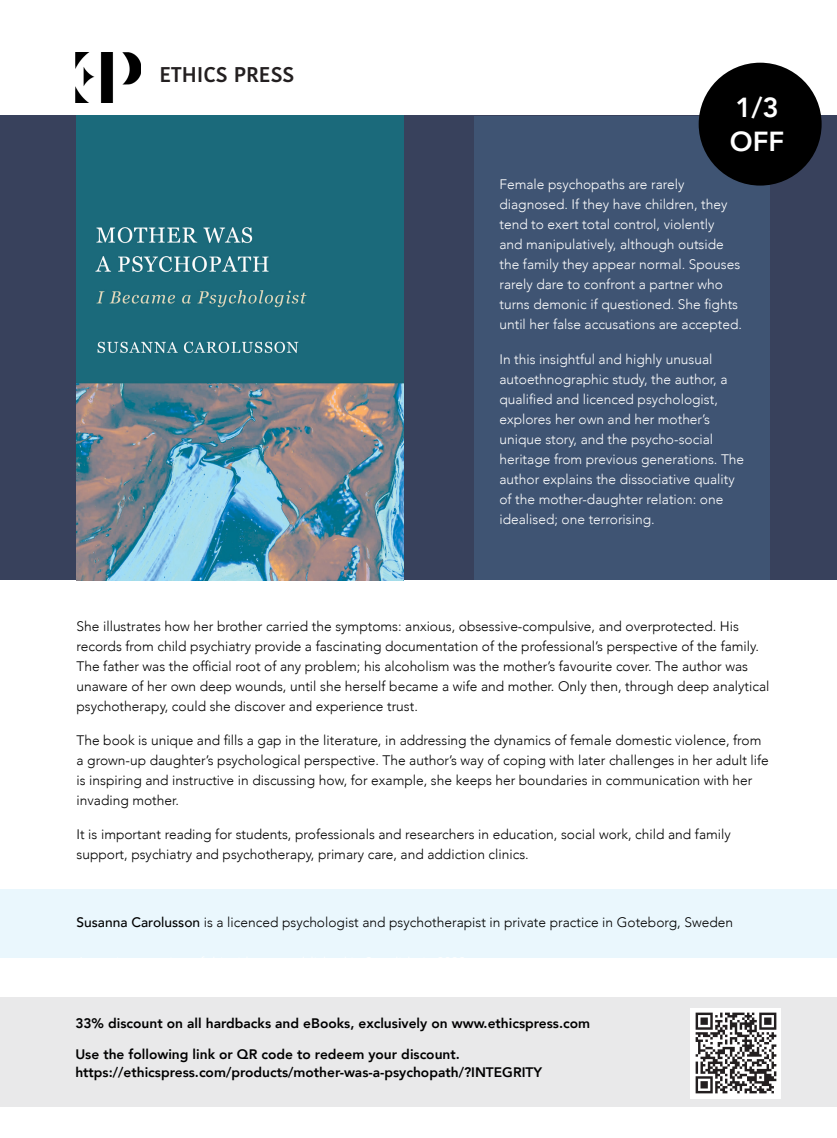
<style>
.page{position:relative;width:837px;height:1138px;background:#fff}
.page>*{position:absolute;margin:0;border:0;box-sizing:border-box;transform-origin:0 0}
.t1{font:800 27.5px "Avenir";color:#fff}
.t2{font:600 21.25px "Kohinoor Bangla";color:#231f20}
.avenir_left{font:300 13.75px/20px "Avenir";color:#000}
.avenir_left-2{font:300 13.75px/20px "Avenir";color:#fff}
.avenir_left-3{font:800 13.75px "Avenir";color:#000}
.s1{font-weight:500}
</style>
<div class="page">
<div style="left:0;top:997px;width:836px;height:109px;background:#e9e9ea"></div>
<div style="left:0;top:888px;width:836px;height:69px;background:#eaf7fd"></div>
<div style="left:0;top:116px;width:836px;height:464px;background:#38415c"></div>
<div style="left:474px;top:116px;width:295px;height:464px;background:#3f5473"></div>
<div style="left:698px;top:63px;width:123px;height:122px;background:#000;border-radius:50%"></div>
<img style="left:76px;top:53px;width:65px;height:49px">
<img style="left:76px;top:116px;width:327px;height:464px">
<img style="left:690px;top:1008px;width:90px;height:90px">
<p class="t2" style="left:159px;top:56px;width:136px">ETHICS PRESS</p>
<p class="t1" style="left:735px;top:86px;width:45px">1/3</p>
<p class="t1" style="left:729px;top:120px;width:56px">OFF</p>
<p class="avenir_left-2" style="left:499px;top:174px;width:244px">Female psychopaths are rarely diagnosed. If they have children, they tend to exert total control, violently<br>and manipulatively, although outside the family they appear normal. Spouses rarely dare to confront a partner who turns demonic if questioned. She fights until her false accusations are accepted.</p>
<p class="avenir_left-2" style="left:499px;top:349px;width:246px">In this insightful and highly unusual autoethnographic study, the author, a qualified and licenced psychologist, explores her own and her mother’s unique story, and the psycho-social heritage from previous generations. The author explains the dissociative quality of the mother-daughter relation: one idealised; one terrorising.</p>
<p class="avenir_left" style="left:76px;top:616px;width:694px">She illustrates how her brother carried the symptoms: anxious, obsessive-compulsive, and overprotected. His records from child psychiatry provide a fascinating documentation of the professional’s perspective of the family.<br>The father was the official root of any problem; his alcoholism was the mother’s favourite cover. The author was unaware of her own deep wounds, until she herself became a wife and mother. Only then, through deep analytical psychotherapy, could she discover and experience trust.</p>
<p class="avenir_left" style="left:76px;top:730px;width:693px">The book is unique and fills a gap in the literature, in addressing the dynamics of female domestic violence, from a grown-up daughter’s psychological perspective. The author’s way of coping with later challenges in her adult life is inspiring and instructive in discussing how, for example, she keeps her boundaries in communication with her invading mother.</p>
<p class="avenir_left" style="left:76px;top:824px;width:655px">It is important reading for students, professionals and researchers in education, social work, child and family support, psychiatry and psychotherapy, primary care, and addiction clinics.</p>
<p class="avenir_left" style="left:76px;top:912px;width:657px"><span class="s1">Susanna Carolusson</span> is a licenced psychologist and psychotherapist in private practice in Goteborg, Sweden</p>
<p class="avenir_left-3" style="left:75px;top:1012px;width:516px">33% discount on all hardbacks and eBooks, exclusively on www.ethicspress.com</p>
<p class="avenir_left-3" style="left:75px;top:1043px;width:386px">Use the following link or QR code to redeem your discount.</p>
<p class="avenir_left-3" style="left:75px;top:1061px;width:468px">https://ethicspress.com/products/mother-was-a-psychopath/?INTEGRITY</p>
</div>
